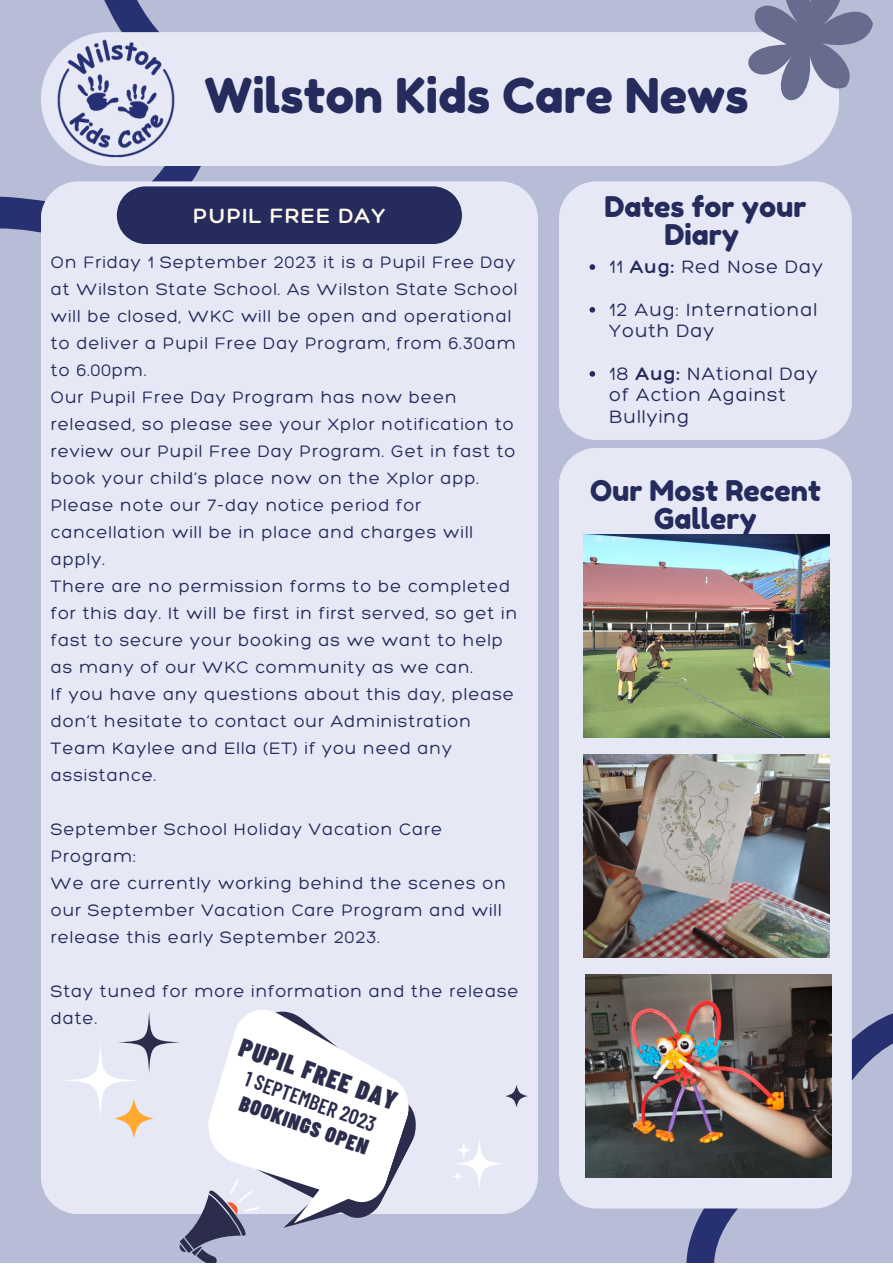
<style>
.page{position:relative;width:893px;height:1264px;background:#fff}
.page>*{position:absolute;margin:0;border:0;box-sizing:border-box;transform-origin:0 0}
.t1{font:48px "Fredoka One";color:#252b5c}
.t2{font:28.5px/28px "Fredoka One";color:#252b5c;text-align:center}
.t3{font:900 25.95px "Barlow Condensed";color:#2c2c4c}
.t4{font:300 22.5px "Hero";letter-spacing:.05em;color:#fffaeb}
.t5{font:900 21.45px "Barlow Condensed";color:#2c2c4c}
.t6{font:600 21.15px "Barlow Condensed";color:#2c2c4c}
.t7{font:300 19.5px/21.3px "Hero";letter-spacing:.05em;color:#252b5c}
.t8{font:300 18px/27px "Hero";letter-spacing:.05em;color:#252b5c}
.s1{font-style:inherit}
</style>
<div class="page">
<div style="left:0;top:0;width:892px;height:1262px;background:#b8bdd7"></div>
<svg style="left:0;top:0;width:201px;height:233px"></svg>
<div style="left:41px;top:181px;width:496px;height:1032px;background:#e6e9f5;border-radius:37px"></div>
<div style="left:559px;top:181px;width:292px;height:259px;background:#e6e9f5;border-radius:37px"></div>
<svg style="left:645px;top:936px;width:247px;height:326px"></svg>
<div style="left:559px;top:448px;width:292px;height:760px;background:#e6e9f5;border-radius:37px"></div>
<img style="left:585px;top:975px;width:246px;height:202px">
<div style="left:41px;top:32px;width:798px;height:134px;background:#e6e9f5;border-radius:67px"></div>
<svg style="left:748px;top:0;width:124px;height:122px"></svg>
<img style="left:49px;top:34px;width:126px;height:132px">
<div style="left:117px;top:186px;width:345px;height:58px;background:#252b5c"></div>
<img style="left:583px;top:755px;width:246px;height:202px">
<img style="left:583px;top:535px;width:246px;height:202px">
<svg style="left:589px;top:264px;width:6px;height:6px"></svg>
<svg style="left:589px;top:307px;width:6px;height:5px"></svg>
<svg style="left:589px;top:371px;width:6px;height:6px"></svg>
<svg style="left:208px;top:1010px;width:218px;height:218px;fill:#fff"></svg>
<svg style="left:162px;top:1179px;width:98px;height:83px"></svg>
<svg style="left:61px;top:1041px;width:79px;height:78px"></svg>
<svg style="left:118px;top:1010px;width:62px;height:63px"></svg>
<svg style="left:114px;top:1098px;width:39px;height:40px"></svg>
<svg style="left:505px;top:1084px;width:22px;height:23px"></svg>
<svg style="left:453px;top:1140px;width:50px;height:47px"></svg>
<p class="t1" style="left:204px;top:66px;width:545px">Wilston Kids Care News</p>
<p class="t4" style="left:193px;top:202px;width:194px">PUPIL FREE DAY</p>
<p class="t8" style="left:51px;top:248px;width:468px">On Friday 1 September 2023 it is a Pupil Free Day at Wilston State School. As Wilston State School will be closed, WKC will be open and operational to deliver a Pupil Free Day Program, from 6.30am to 6.00pm.</p>
<p class="t8" style="left:51px;top:383px;width:466px">Our Pupil Free Day Program has now been released, so please see your Xplor notification to review our Pupil Free Day Program. Get in fast to book your child’s place now on the Xplor app.<br>Please note our 7-day notice period for cancellation will be in place and charges will apply.</p>
<p class="t8" style="left:51px;top:572px;width:468px">There are no permission forms to be completed for this day. It will be first in first served, so get in fast to secure your booking as we want to help as many of our WKC community as we can.</p>
<p class="t8" style="left:51px;top:680px;width:464px">If you have any questions about this day, please don’t hesitate to contact our Administration Team Kaylee and Ella (ET) if you need any assistance.</p>
<p class="t8" style="left:51px;top:815px;width:393px">September School Holiday Vacation Care<br>Program:</p>
<p class="t8" style="left:51px;top:869px;width:456px">We are currently working behind the scenes on our September Vacation Care Program and will release this early September 2023.</p>
<p class="t8" style="left:51px;top:977px;width:469px">Stay tuned for more information and the release date.</p>
<p class="t3" style="left:246px;top:1030px;width:167px;rotate:20deg">PUPIL FREE DAY</p>
<p class="t6" style="left:250px;top:1064px;width:139px;rotate:20deg">1 SEPTEMBER 2023</p>
<p class="t5" style="left:245px;top:1089px;width:136px;rotate:20deg">BOOKINGS OPEN</p>
<p class="t2" style="left:604px;top:193px;width:203px">Dates for your<br>Diary</p>
<p class="t7" style="left:609px;top:256px;width:215px">11 <span class="s1">Aug:</span> Red Nose Day</p>
<p class="t7" style="left:609px;top:298px;width:209px">12 Aug: International<br>Youth Day</p>
<p class="t7" style="left:609px;top:362px;width:210px">18 <span class="s1">Aug:</span> NAtional Day of Action Against<br>Bullying</p>
<p class="t2" style="left:590px;top:476px;width:232px">Our Most Recent<br>Gallery</p>
</div>
